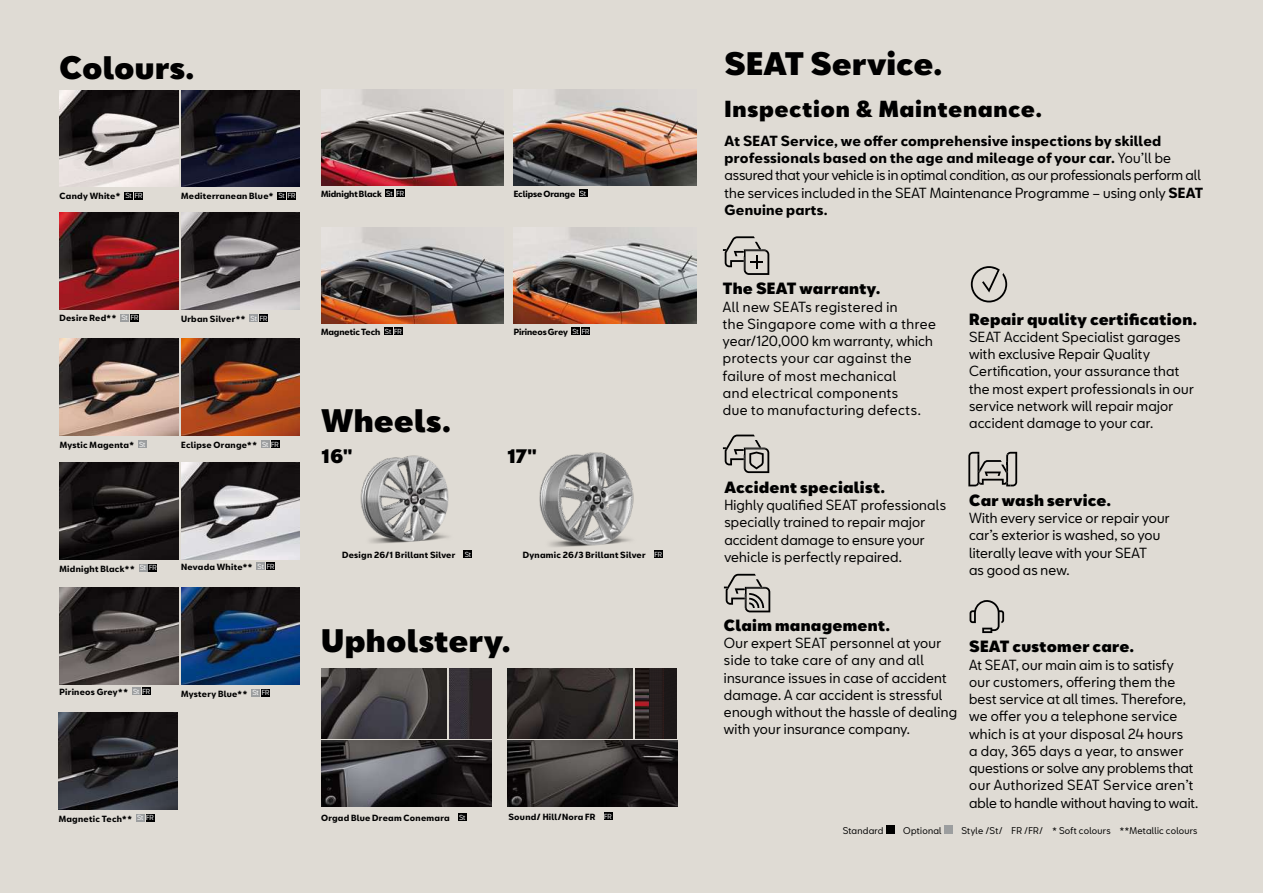
<style>
.page{position:relative;width:1263px;height:893px;background:#dfdbd4}
.page>*{position:absolute;margin:0;border:0;box-sizing:border-box;transform-origin:0 0}
.t1{font:900 30px "SEATBCN";letter-spacing:.005em;color:#000}
.t2{font:900 21.3px "SEATBCN";letter-spacing:.03em;color:#000}
.t3{font:900 18px "SEATBCN";color:#000}
.t4{font:900 15px "SEATBCN";letter-spacing:.015em;color:#000}
.t5{font:13.5px/17.2px "SEATBCN";letter-spacing:.015em;color:#000}
.t6{font:13.5px/17.2px "SEATBCN";letter-spacing:-.005em;color:#000}
.t7{font:13.5px/17.2px "SEATBCN";letter-spacing:.035em;color:#000}
.t8{font:9px "SEATBCN";letter-spacing:.03em;color:#000}
.t9{font:700 8.25px "SEATBCN";letter-spacing:.03em;color:#000}
.t10{font:700 8.25px "SEATBCN";letter-spacing:-.01em;color:#000}
.t11{font:700 8.25px "SEATBCN";letter-spacing:-.005em;color:#000}
.t12{font:700 8.25px "SEATBCN";letter-spacing:-.015em;color:#000}
.s1{font-weight:400;font-size:6.75px;color:#fff}
.s2{font-weight:700}
</style>
<div class="page">
<img style="left:60px;top:90px;width:118px;height:97px">
<div style="left:124px;top:192px;width:9px;height:7px;background:#000"></div>
<div style="left:134px;top:192px;width:9px;height:7px;background:#000"></div>
<img style="left:181px;top:463px;width:119px;height:96px">
<div style="left:257px;top:563px;width:8px;height:7px;background:#9c9e9f"></div>
<div style="left:266px;top:563px;width:9px;height:7px;background:#000"></div>
<img style="left:181px;top:588px;width:119px;height:96px">
<div style="left:251px;top:689px;width:9px;height:7px;background:#9c9e9f"></div>
<div style="left:261px;top:689px;width:9px;height:7px;background:#000"></div>
<img style="left:59px;top:713px;width:118px;height:96px">
<div style="left:136px;top:814px;width:9px;height:7px;background:#9c9e9f"></div>
<div style="left:146px;top:814px;width:8px;height:7px;background:#000"></div>
<div style="left:120px;top:314px;width:9px;height:7px;background:#9c9e9f"></div>
<div style="left:130px;top:314px;width:9px;height:7px;background:#000"></div>
<img style="left:60px;top:212px;width:118px;height:97px">
<div style="left:132px;top:688px;width:9px;height:7px;background:#9c9e9f"></div>
<div style="left:142px;top:688px;width:8px;height:7px;background:#000"></div>
<img style="left:60px;top:588px;width:118px;height:96px">
<div style="left:277px;top:192px;width:9px;height:7px;background:#000"></div>
<div style="left:287px;top:192px;width:9px;height:7px;background:#000"></div>
<img style="left:181px;top:90px;width:119px;height:97px">
<div style="left:139px;top:564px;width:8px;height:7px;background:#9c9e9f"></div>
<div style="left:149px;top:564px;width:8px;height:7px;background:#000"></div>
<img style="left:60px;top:463px;width:118px;height:96px">
<img style="left:181px;top:339px;width:119px;height:96px">
<div style="left:261px;top:441px;width:9px;height:7px;background:#9c9e9f"></div>
<div style="left:271px;top:441px;width:8px;height:7px;background:#000"></div>
<img style="left:181px;top:213px;width:119px;height:96px">
<div style="left:250px;top:314px;width:8px;height:8px;background:#9c9e9f"></div>
<div style="left:259px;top:314px;width:9px;height:8px;background:#000"></div>
<img style="left:60px;top:339px;width:118px;height:96px">
<div style="left:138px;top:441px;width:9px;height:7px;background:#9c9e9f"></div>
<div style="left:886px;top:825px;width:8px;height:9px;background:#000"></div>
<div style="left:944px;top:825px;width:8px;height:9px;background:#9c9e9f"></div>
<img style="left:321px;top:90px;width:183px;height:96px">
<div style="left:385px;top:189px;width:9px;height:8px;background:#000"></div>
<div style="left:396px;top:189px;width:8px;height:8px;background:#000"></div>
<img style="left:514px;top:228px;width:182px;height:96px">
<div style="left:571px;top:327px;width:9px;height:8px;background:#000"></div>
<div style="left:581px;top:327px;width:9px;height:8px;background:#000"></div>
<img style="left:514px;top:90px;width:182px;height:96px">
<div style="left:579px;top:189px;width:8px;height:8px;background:#000"></div>
<img style="left:321px;top:228px;width:183px;height:96px">
<div style="left:384px;top:327px;width:8px;height:8px;background:#000"></div>
<div style="left:394px;top:327px;width:8px;height:8px;background:#000"></div>
<div style="left:464px;top:550px;width:8px;height:8px;background:#000"></div>
<img style="left:360px;top:455px;width:89px;height:89px">
<div style="left:654px;top:550px;width:8px;height:8px;background:#000"></div>
<img style="left:539px;top:452px;width:95px;height:95px">
<div style="left:458px;top:813px;width:8px;height:8px;background:#000"></div>
<img style="left:322px;top:668px;width:125px;height:70px">
<img style="left:450px;top:668px;width:41px;height:70px">
<img style="left:322px;top:741px;width:169px;height:65px">
<div style="left:604px;top:812px;width:8px;height:8px;background:#000"></div>
<img style="left:507px;top:668px;width:126px;height:70px">
<img style="left:635px;top:668px;width:42px;height:70px">
<img style="left:507px;top:741px;width:170px;height:65px">
<svg style="left:723px;top:236px;width:46px;height:39px"></svg>
<svg style="left:723px;top:435px;width:46px;height:38px"></svg>
<svg style="left:969px;top:600px;width:35px;height:33px"></svg>
<svg style="left:971px;top:266px;width:36px;height:36px"></svg>
<svg style="left:724px;top:574px;width:46px;height:38px"></svg>
<svg style="left:968px;top:452px;width:49px;height:34px"></svg>
<h1 class="t1" style="left:60px;top:51px;width:137px">Colours.</h1>
<p class="t9" style="left:60px;top:192px;width:84px">Candy White* <span class="s1">St FR</span></p>
<p class="t9" style="left:181px;top:192px;width:116px">Mediterranean Blue* <span class="s1">St FR</span></p>
<p class="t11" style="left:321px;top:189px;width:84px">Midnight Black <span class="s1">St FR</span></p>
<p class="t10" style="left:514px;top:189px;width:74px">Eclipse Orange <span class="s1">St</span></p>
<p class="t9" style="left:60px;top:314px;width:80px">Desire Red** <span class="s1">St FR</span></p>
<p class="t9" style="left:181px;top:314px;width:88px">Urban Silver** <span class="s1">St FR</span></p>
<p class="t10" style="left:321px;top:327px;width:82px">Magnetic Tech <span class="s1">St FR</span></p>
<p class="t12" style="left:514px;top:327px;width:77px">Pirineos Grey <span class="s1">St FR</span></p>
<h1 class="t1" style="left:321px;top:405px;width:132px">Wheels.</h1>
<p class="t9" style="left:60px;top:440px;width:87px">Mystic Magenta* <span class="s1">St</span></p>
<p class="t9" style="left:181px;top:440px;width:99px">Eclipse Orange** <span class="s1">St FR</span></p>
<h3 class="t3" style="left:321px;top:446px;width:33px">16"</h3>
<h3 class="t3" style="left:507px;top:446px;width:31px">17"</h3>
<p class="t9" style="left:342px;top:550px;width:130px">Design 26/1 Brillant Silver <span class="s1">St</span></p>
<p class="t9" style="left:523px;top:550px;width:141px">Dynamic 26/3 Brillant Silver <span class="s1">FR</span></p>
<p class="t9" style="left:60px;top:564px;width:99px">Midnight Black** <span class="s1">St FR</span></p>
<p class="t9" style="left:181px;top:562px;width:95px">Nevada White** <span class="s1">St FR</span></p>
<h1 class="t1" style="left:321px;top:624px;width:191px">Upholstery.</h1>
<p class="t9" style="left:60px;top:687px;width:92px">Pirineos Grey** <span class="s1">St FR</span></p>
<p class="t9" style="left:181px;top:689px;width:90px">Mystery Blue** <span class="s1">St FR</span></p>
<p class="t9" style="left:59px;top:814px;width:97px">Magnetic Tech** <span class="s1">St FR</span></p>
<p class="t9" style="left:321px;top:813px;width:146px">Orgad Blue Dream Conemara <span class="s1">St</span></p>
<p class="t9" style="left:508px;top:812px;width:105px">Sound/ Hill/Nora FR <span class="s1">FR</span></p>
<h1 class="t1" style="left:725px;top:47px;width:219px">SEAT Service.</h1>
<h2 class="t2" style="left:725px;top:97px;width:319px">Inspection &amp; Maintenance.</h2>
<p class="t6" style="left:725px;top:132px;width:480px"><span class="s2">At SEAT Service, we offer comprehensive inspections by skilled professionals based on the age and mileage of your car.</span> You’ll be assured that your vehicle is in optimal condition, as our professionals perform all the services included in the SEAT Maintenance Programme – using only <span class="s2">SEAT Genuine parts.</span></p>
<p class="t4" style="left:723px;top:280px;width:159px">The SEAT warranty.</p>
<p class="t7" style="left:723px;top:298px;width:215px">All new SEATs registered in<br>the Singapore come with a three year/120,000 km warranty, which protects your car against the failure of most mechanical<br>and electrical components<br>due to manufacturing defects.</p>
<p class="t4" style="left:969px;top:311px;width:230px">Repair quality certification.</p>
<p class="t5" style="left:969px;top:328px;width:226px">SEAT Accident Specialist garages with exclusive Repair Quality Certification, your assurance that the most expert professionals in our service network will repair major accident damage to your car.</p>
<p class="t4" style="left:724px;top:479px;width:162px">Accident specialist.</p>
<p class="t5" style="left:724px;top:496px;width:223px">Highly qualified SEAT professionals specially trained to repair major accident damage to ensure your vehicle is perfectly repaired.</p>
<p class="t4" style="left:969px;top:492px;width:144px">Car wash service.</p>
<p class="t5" style="left:969px;top:509px;width:202px">With every service or repair your car’s exterior is washed, so you literally leave with your SEAT<br>as good as new.</p>
<p class="t4" style="left:724px;top:617px;width:168px">Claim management.</p>
<p class="t5" style="left:724px;top:634px;width:235px">Our expert SEAT personnel at your side to take care of any and all insurance issues in case of accident damage. A car accident is stressful enough without the hassle of dealing with your insurance company.</p>
<p class="t4" style="left:969px;top:638px;width:167px">SEAT customer care.</p>
<p class="t5" style="left:969px;top:656px;width:231px">At SEAT, our main aim is to satisfy<br>our customers, offering them the best service at all times. Therefore, we offer you a telephone service which is at your disposal 24 hours<br>a day, 365 days a year, to answer questions or solve any problems that our Authorized SEAT Service aren’t able to handle without having to wait.</p>
<p class="t8" style="left:843px;top:822px;width:42px">Standard</p>
<p class="t8" style="left:903px;top:822px;width:40px">Optional</p>
<p class="t8" style="left:961px;top:822px;width:238px">Style /St/ FR /FR/ * Soft colours **Metallic colours</p>
</div>
